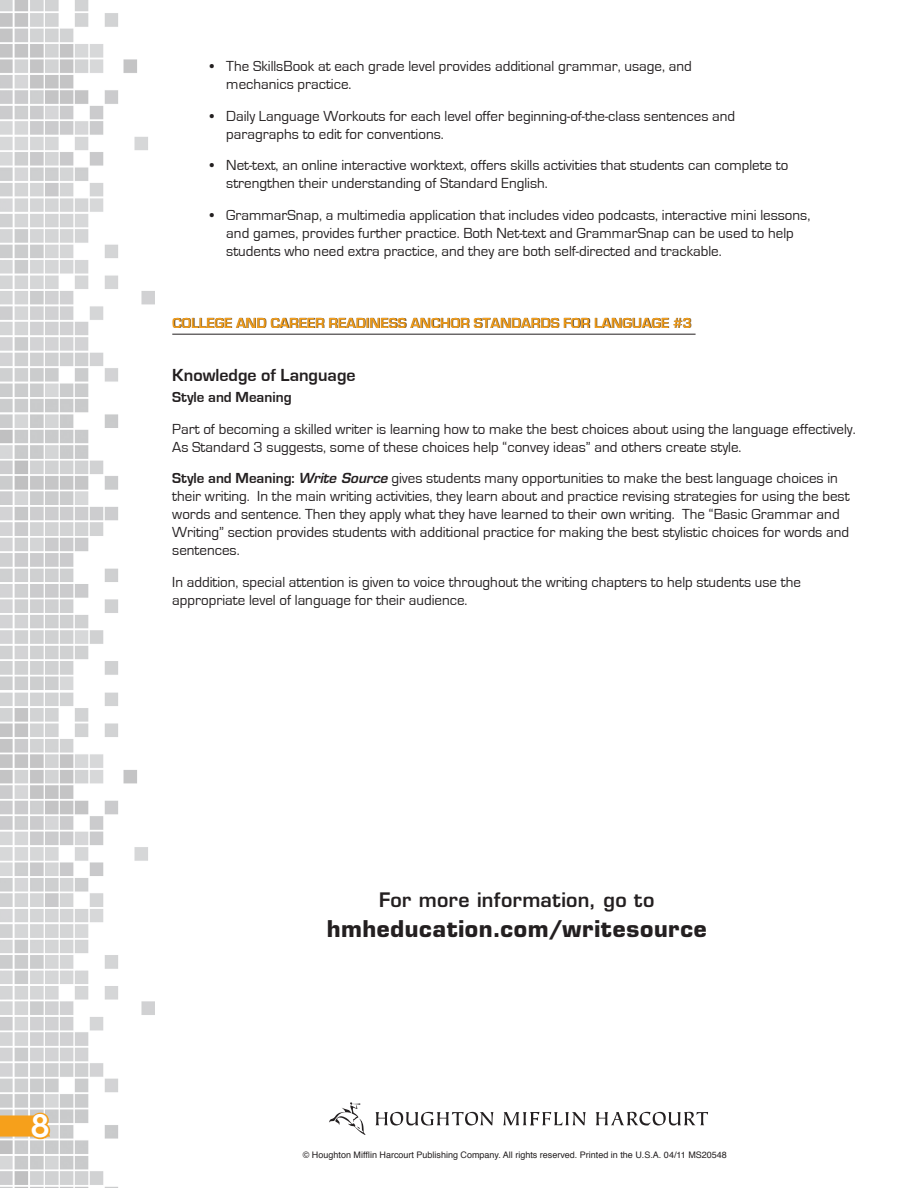
<style>
.page{position:relative;width:918px;height:1188px;background:#fff}
.page>*{position:absolute;margin:0;border:0;box-sizing:border-box;transform-origin:0 0}
.t1{font:36px "Insignia LT Std";color:#fff}
.Body_Copy_NEW{font:700 22.5px "Eurostile LT Std";letter-spacing:.03em;color:#231f20}
.Body_Copy_NEW-2{font:600 19.5px "Eurostile LT Std";letter-spacing:.015em;color:#231f20}
.references{font:700 18px "Eurostile";color:#231f20}
.references-2{font:15px/18px "Eurostile";color:#231f20}
.references-3{font:700 15px "Eurostile";color:#f6a01b}
.references-4{font:700 15px "Eurostile";color:#231f20}
.references-5{font:9px "Helvetica";color:#231f20}
.s1{font-weight:700}
.s2{font-family:"Eurostile LT Std";font-weight:600;font-style:italic;font-size:13.5px}
</style>
<div class="page">
<img style="left:0;top:0;width:154px;height:690px">
<img style="left:0;top:692px;width:154px;height:496px">
<svg style="left:0;top:1111px;width:52px;height:30px;background:#edb156"></svg>
<svg style="left:375px;top:1112px;width:119px;height:13px"></svg>
<svg style="left:503px;top:1112px;width:83px;height:13px"></svg>
<svg style="left:596px;top:1112px;width:112px;height:14px"></svg>
<svg style="left:329px;top:1102px;width:37px;height:33px"></svg>
<hr style="left:172px;top:334px;width:524px;height:1px;background:#231f20">
<h1 class="t1" style="left:30px;top:1108px;width:22px">8</h1>
<p class="references-2" style="left:226px;top:58px;width:467px;text-indent:-16px">• The SkillsBook at each grade level provides additional grammar, usage, and mechanics practice.</p>
<p class="references-2" style="left:226px;top:107px;width:510px;text-indent:-16px">• Daily Language Workouts for each level offer beginning-of-the-class sentences and paragraphs to edit for conventions.</p>
<p class="references-2" style="left:226px;top:157px;width:564px;text-indent:-16px">• Net-text, an online interactive worktext, offers skills activities that students can complete to strengthen their understanding of Standard English.</p>
<p class="references-2" style="left:226px;top:206px;width:586px;text-indent:-16px">• GrammarSnap, a multimedia application that includes video podcasts, interactive mini lessons, and games, provides further practice. Both Net-text and GrammarSnap can be used to help students who need extra practice, and they are both self-directed and trackable.</p>
<p class="references-3" style="left:172px;top:315px;width:521px">COLLEGE AND CAREER READINESS ANCHOR STANDARDS FOR LANGUAGE #3</p>
<p class="references" style="left:172px;top:365px;width:185px">Knowledge of Language</p>
<p class="references-4" style="left:172px;top:389px;width:121px">Style and Meaning</p>
<p class="references-2" style="left:172px;top:420px;width:685px">Part of becoming a skilled writer is learning how to make the best choices about using the language effectively.<br>As Standard 3 suggests, some of these choices help “convey ideas” and others create style.</p>
<p class="references-2" style="left:172px;top:469px;width:679px"><span class="s1">Style and Meaning:</span> <span class="s2">Write Source</span> gives students many opportunities to make the best language choices in their writing. In the main writing activities, they learn about and practice revising strategies for using the best words and sentence. Then they apply what they have learned to their own writing. The “Basic Grammar and Writing” section provides students with additional practice for making the best stylistic choices for words and sentences.</p>
<p class="references-2" style="left:172px;top:573px;width:630px">In addition, special attention is given to voice throughout the writing chapters to help students use the appropriate level of language for their audience.</p>
<p class="Body_Copy_NEW-2" style="left:379px;top:887px;width:277px">For more information, go to</p>
<p class="Body_Copy_NEW" style="left:327px;top:914px;width:382px">hmheducation.com/writesource</p>
<p class="references-5" style="left:303px;top:1148px;width:426px">© Houghton Mifflin Harcourt Publishing Company. All rights reserved. Printed in the U.S.A. 04/11 MS20548</p>
</div>
